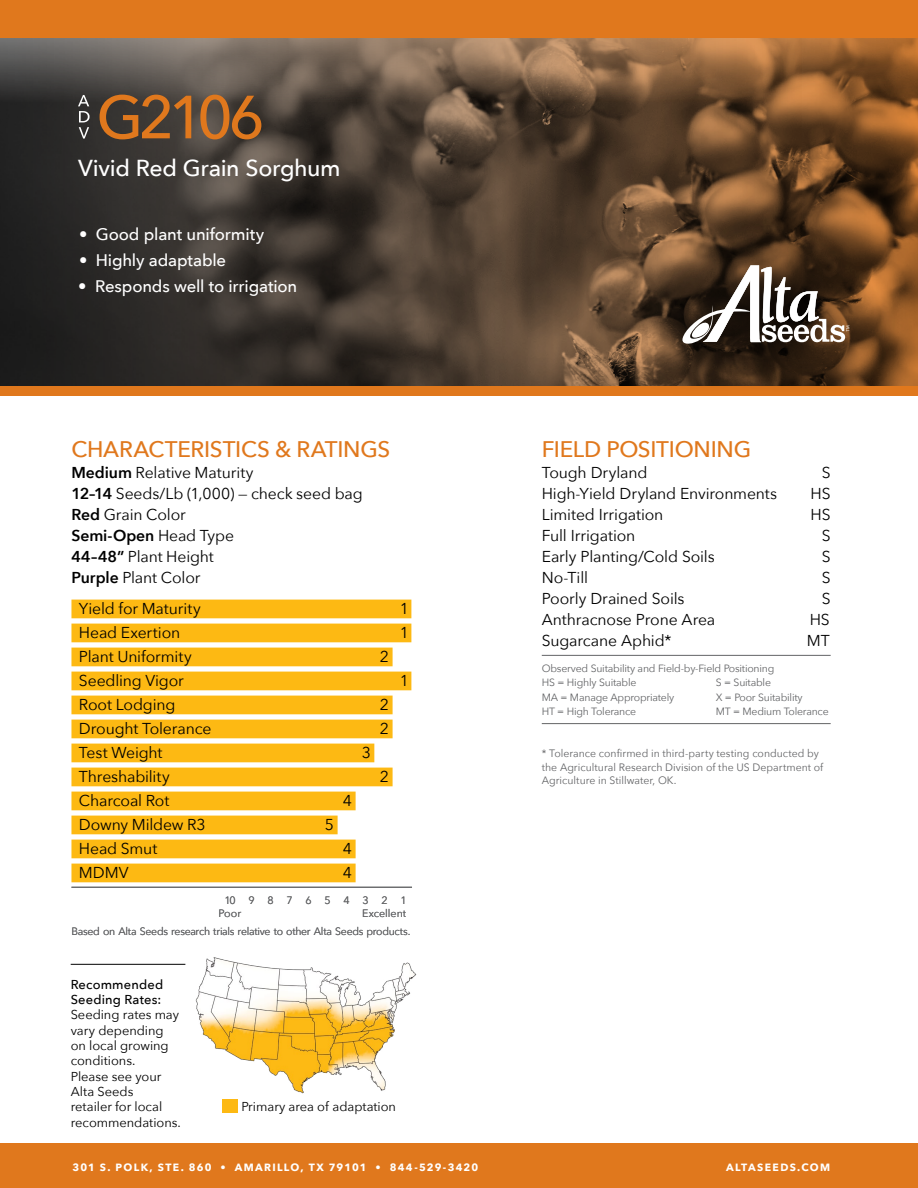
<style>
.page{position:relative;width:918px;height:1188px;background:#fff}
.page>*{position:absolute;margin:0;border:0;box-sizing:border-box;transform-origin:0 0}
.t1{font:500 60.15px "Avenir Next";letter-spacing:-.09em;color:#e0781d}
.t2{font:500 23.1px "Avenir Next";letter-spacing:-.015em;color:#fff}
.t3{font:500 22.5px "Avenir Next";letter-spacing:-.01em;color:#e0781d}
.t4{font:500 16.65px "Avenir Next";letter-spacing:-.01em;color:#fff}
.t5{font:15.75px/21px "Avenir Next";letter-spacing:-.01em;color:#000}
.t6{font:12.9px/15.3px "Avenir Next";letter-spacing:-.005em;color:#000}
.t7{font:500 12.9px/15.3px "Avenir Next";letter-spacing:.015em;color:#000}
.t8{font:10.65px/13.5px "Avenir Next";letter-spacing:-.005em;color:#636466}
.t9{font:10.65px/17.5px "Avenir Next";letter-spacing:-.025em;color:#636466}
.t10{font:10.5px/14.2px "Avenir Next";letter-spacing:-.02em;color:#636466}
.t11{font:700 10.5px "Avenir Next";letter-spacing:.12em;color:#fff}
.s1{font-weight:600}
</style>
<div class="page">
<svg style="left:826px;top:37px;width:92px;height:350px;background:#7b4b22"></svg>
<svg style="left:0;top:37px;width:826px;height:350px;background:#514235"></svg>
<div style="left:0;top:1144px;width:918px;height:44px;background:#e0781d"></div>
<div style="left:0;top:387px;width:918px;height:9px;background:#e0781d"></div>
<hr style="left:71px;top:887px;width:341px;height:1px;background:#636466">
<div style="left:222px;top:1100px;width:15px;height:13px;background:#fdb913"></div>
<hr style="left:71px;top:964px;width:114px;height:1px;background:#000">
<div style="left:0;top:0;width:918px;height:37px;background:#e0781d"></div>
<div style="left:629px;top:211px;width:274px;height:188px;background:#000;opacity:.75"></div>
<svg style="left:679px;top:265px;width:170px;height:85px"></svg>
<hr style="left:542px;top:655px;width:289px;height:1px;background:#636466">
<hr style="left:542px;top:723px;width:289px;height:1px;background:#636466">
<img style="left:196px;top:957px;width:220px;height:137px">
<div style="left:71px;top:600px;width:340px;height:18px;background:#fdb913"></div>
<div style="left:71px;top:624px;width:340px;height:18px;background:#fdb913"></div>
<div style="left:71px;top:648px;width:322px;height:18px;background:#fdb913"></div>
<div style="left:71px;top:672px;width:340px;height:18px;background:#fdb913"></div>
<div style="left:71px;top:696px;width:322px;height:18px;background:#fdb913"></div>
<div style="left:71px;top:720px;width:322px;height:18px;background:#fdb913"></div>
<div style="left:71px;top:744px;width:303px;height:18px;background:#fdb913"></div>
<div style="left:71px;top:768px;width:322px;height:18px;background:#fdb913"></div>
<div style="left:71px;top:792px;width:285px;height:18px;background:#fdb913"></div>
<div style="left:71px;top:816px;width:267px;height:18px;background:#fdb913"></div>
<div style="left:71px;top:840px;width:285px;height:18px;background:#fdb913"></div>
<div style="left:71px;top:864px;width:285px;height:18px;background:#fdb913"></div>
<svg style="left:78px;top:95px;width:12px;height:44px"></svg>
<h1 class="t1" style="left:97px;top:66px;width:170px">G2106</h1>
<h2 class="t2" style="left:78px;top:148px;width:264px">Vivid Red Grain Sorghum</h2>
<p class="t4" style="left:79px;top:220px;width:187px">• Good plant uniformity</p>
<p class="t4" style="left:79px;top:246px;width:149px">• Highly adaptable</p>
<p class="t4" style="left:78px;top:272px;width:221px">• Responds well to irrigation</p>
<h3 class="t3" style="left:71px;top:430px;width:320px">CHARACTERISTICS &amp; RATINGS</h3>
<p class="t5" style="left:71px;top:461px;width:293px"><span class="s1">Medium</span> Relative Maturity<br><span class="s1">12–14</span> Seeds/Lb (1,000) — check seed bag<br><span class="s1">Red</span> Grain Color<br><span class="s1">Semi-Open</span> Head Type<br><span class="s1">44–48”</span> Plant Height<br><span class="s1">Purple</span> Plant Color</p>
<p class="t5" style="left:79px;top:598px;width:123px">Yield for Maturity</p>
<p class="t5" style="left:400px;top:598px;width:11px">1</p>
<p class="t5" style="left:79px;top:622px;width:103px">Head Exertion</p>
<p class="t5" style="left:400px;top:622px;width:11px">1</p>
<p class="t5" style="left:79px;top:646px;width:114px">Plant Uniformity</p>
<p class="t5" style="left:380px;top:646px;width:11px">2</p>
<p class="t5" style="left:79px;top:670px;width:106px">Seedling Vigor</p>
<p class="t5" style="left:400px;top:670px;width:11px">1</p>
<p class="t5" style="left:79px;top:694px;width:98px">Root Lodging</p>
<p class="t5" style="left:380px;top:694px;width:11px">2</p>
<p class="t5" style="left:79px;top:718px;width:134px">Drought Tolerance</p>
<p class="t5" style="left:380px;top:718px;width:11px">2</p>
<p class="t5" style="left:79px;top:742px;width:85px">Test Weight</p>
<p class="t5" style="left:362px;top:742px;width:11px">3</p>
<p class="t5" style="left:79px;top:766px;width:92px">Threshability</p>
<p class="t5" style="left:380px;top:766px;width:11px">2</p>
<p class="t5" style="left:79px;top:790px;width:92px">Charcoal Rot</p>
<p class="t5" style="left:343px;top:790px;width:11px">4</p>
<p class="t5" style="left:79px;top:814px;width:128px">Downy Mildew R3</p>
<p class="t5" style="left:325px;top:814px;width:11px">5</p>
<p class="t5" style="left:79px;top:838px;width:80px">Head Smut</p>
<p class="t5" style="left:343px;top:838px;width:11px">4</p>
<p class="t5" style="left:79px;top:862px;width:51px">MDMV</p>
<p class="t5" style="left:343px;top:862px;width:11px">4</p>
<p class="t8" style="left:218px;top:894px;width:190px;line-height:13px;text-indent:6px">10 9 8 7 6 5 4 3 2 1<br>Poor</p>
<p class="t9" style="left:71px;top:904px;width:340px;text-indent:291px">Excellent<br>Based on Alta Seeds research trials relative to other Alta Seeds products.</p>
<p class="t7" style="left:71px;top:976px;width:94px">Recommended<br>Seeding Rates:</p>
<p class="t6" style="left:71px;top:1007px;width:112px">Seeding rates may vary depending on local growing conditions.<br>Please see your<br>Alta Seeds<br>retailer for local recommendations.</p>
<p class="t6" style="left:241px;top:1098px;width:156px">Primary area of adaptation</p>
<h3 class="t3" style="left:542px;top:430px;width:211px">FIELD POSITIONING</h3>
<p class="t5" style="left:542px;top:461px;width:107px">Tough Dryland</p>
<p class="t5" style="left:822px;top:461px;width:10px">S</p>
<p class="t5" style="left:542px;top:482px;width:237px">High-Yield Dryland Environments</p>
<p class="t5" style="left:811px;top:482px;width:22px">HS</p>
<p class="t5" style="left:542px;top:503px;width:123px">Limited Irrigation</p>
<p class="t5" style="left:811px;top:503px;width:22px">HS</p>
<p class="t5" style="left:542px;top:524px;width:95px">Full Irrigation</p>
<p class="t5" style="left:822px;top:524px;width:10px">S</p>
<p class="t5" style="left:542px;top:545px;width:174px">Early Planting/Cold Soils</p>
<p class="t5" style="left:822px;top:545px;width:10px">S</p>
<p class="t5" style="left:542px;top:566px;width:48px">No-Till</p>
<p class="t5" style="left:822px;top:566px;width:10px">S</p>
<p class="t5" style="left:542px;top:587px;width:144px">Poorly Drained Soils</p>
<p class="t5" style="left:822px;top:587px;width:10px">S</p>
<p class="t5" style="left:542px;top:608px;width:175px">Anthracnose Prone Area</p>
<p class="t5" style="left:810px;top:608px;width:22px">HS</p>
<p class="t5" style="left:542px;top:629px;width:131px">Sugarcane Aphid*</p>
<p class="t5" style="left:807px;top:629px;width:24px">MT</p>
<p class="t10" style="left:542px;top:661px;width:234px">Observed Suitability and Field-by-Field Positioning<br>HS = Highly Suitable</p>
<p class="t10" style="left:716px;top:675px;width:57px">S = Suitable</p>
<p class="t10" style="left:542px;top:690px;width:134px">MA = Manage Appropriately</p>
<p class="t10" style="left:716px;top:690px;width:88px">X = Poor Suitability</p>
<p class="t10" style="left:542px;top:704px;width:96px">HT = High Tolerance</p>
<p class="t10" style="left:716px;top:704px;width:114px">MT = Medium Tolerance</p>
<p class="t8" style="left:542px;top:746px;width:283px">* Tolerance confirmed in third-party testing conducted by the Agricultural Research Division of the US Department of<br>Agriculture in Stillwater, OK.</p>
<p class="t11" style="left:72px;top:1158px;width:408px">301 S. POLK, STE. 860 • AMARILLO, TX 79101 • 844-529-3420</p>
<p class="t11" style="left:726px;top:1158px;width:106px">ALTASEEDS.COM</p>
</div>
